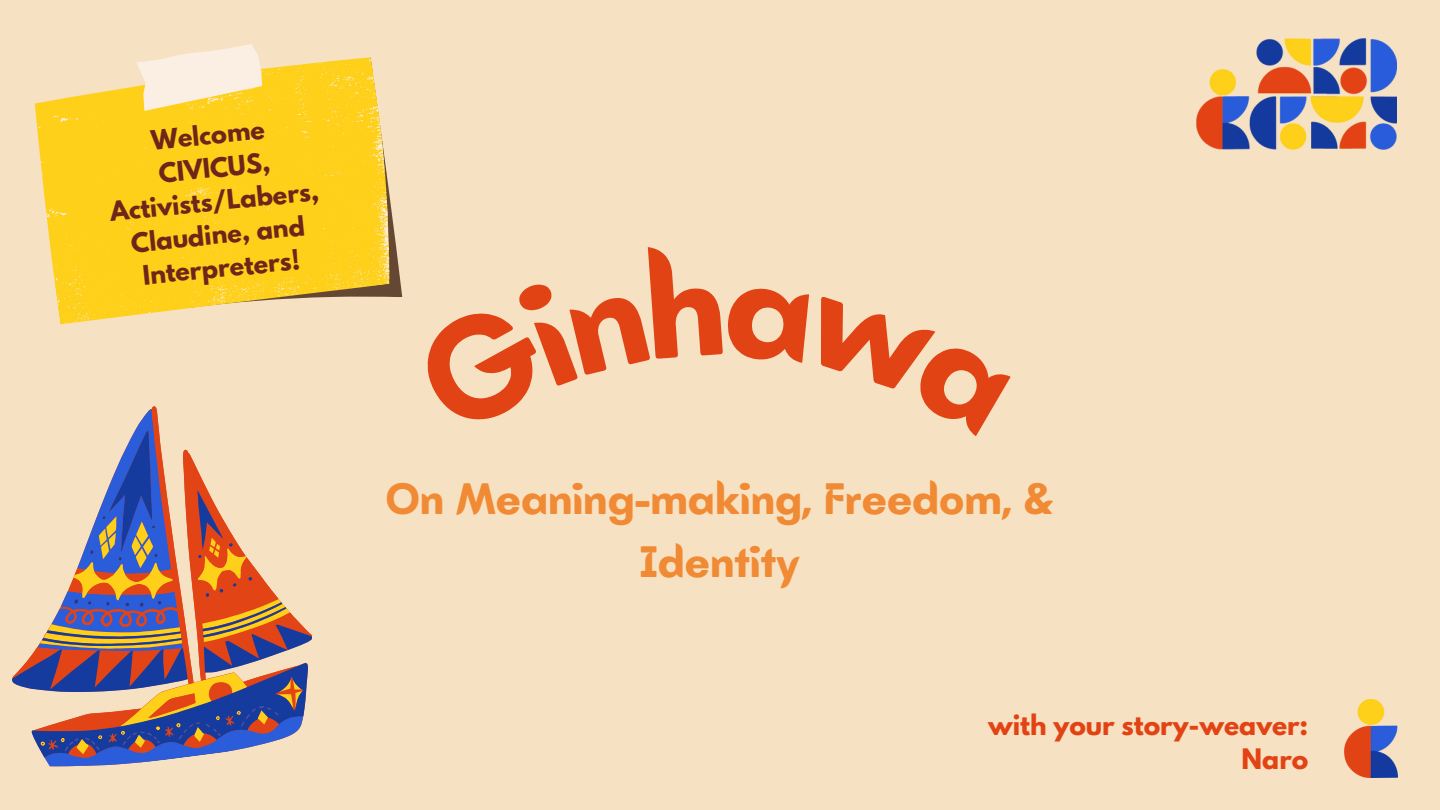
<style>
.page{position:relative;width:1440px;height:810px;background:#f6e2c2}
.page>*{position:absolute;margin:0;border:0;box-sizing:border-box;transform-origin:0 0}
.t1{font:700 45.2px/63.2px "Batangas";color:#f18a34;text-align:center}
.t2{font:700 25px/34.5px "League Spartan";color:#e34314;text-align:right}
.t3{font:700 23.9px/33.3px "League Spartan";color:#6e251a;text-align:center}
</style>
<div class="page">
<img style="left:1345px;top:700px;width:52px;height:78px">
<img style="left:1197px;top:38px;width:200px;height:112px">
<svg style="left:34px;top:44px;width:368px;height:281px;fill:#fed019"></svg>
<svg style="left:12px;top:413px;width:300px;height:353px"></svg>
<p class="t3" style="left:102px;top:132px;width:211px;rotate:-6deg">Welcome<br>CIVICUS,<br>Activists/Labers,<br>Claudine, and<br>Interpreters!</p>
<h1 class="t1" style="left:386px;top:467px;width:670px">On Meaning-making, Freedom, &amp;<br>Identity</h1>
<p class="t2" style="left:988px;top:711px;width:322px">with your story-weaver:<br>Naro</p>
</div>
